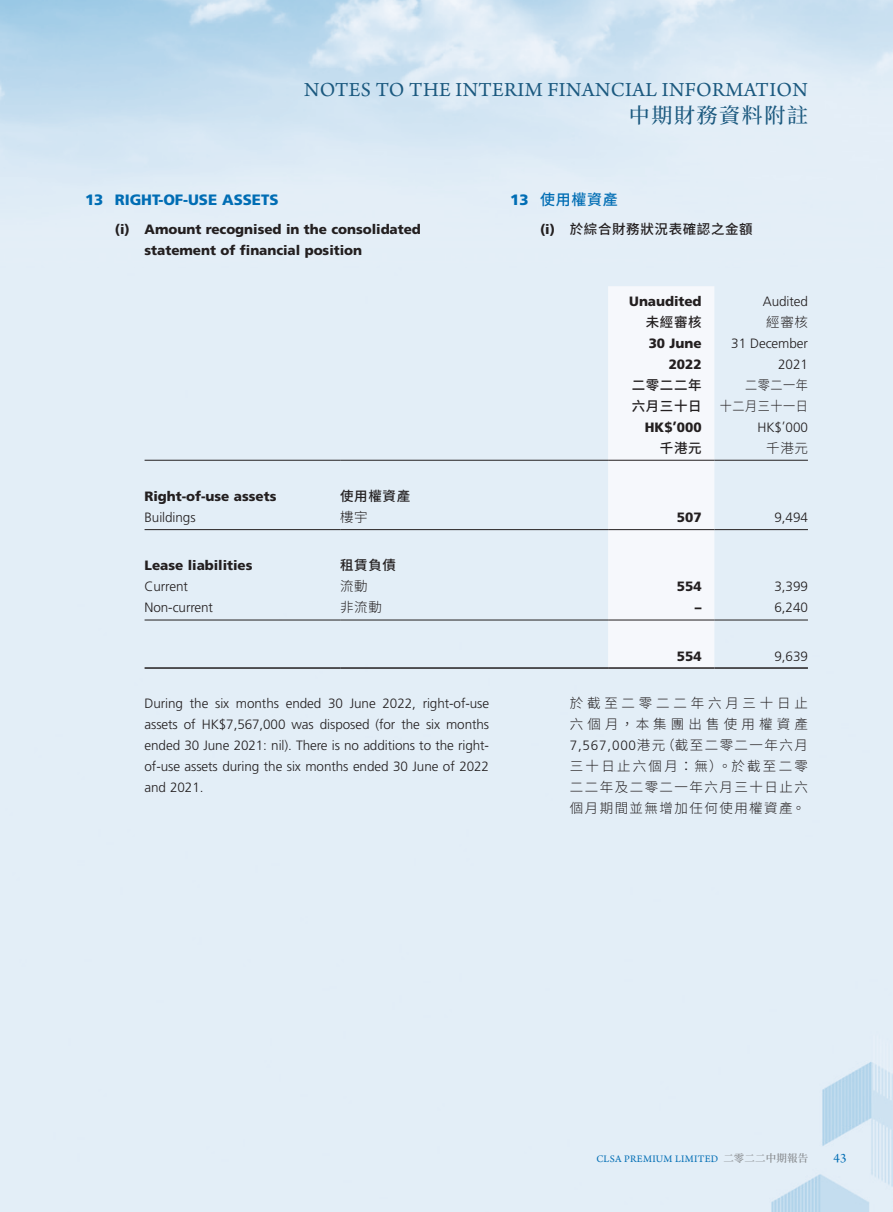
<style>
.page{position:relative;width:893px;height:1212px;background:#fff}
.page>*{position:absolute;margin:0;border:0;box-sizing:border-box;transform-origin:0 0}
.t1{font:21px "Arno Pro";letter-spacing:.015em;color:#1b597f}
.t2{font:500 21px "Source Han Serif TC";letter-spacing:.075em;color:#1b597f}
.Heading_1{font:900 15px "Frutiger LT Std";letter-spacing:-.005em;color:#006db4}
.C_Heading_1{font:500 15px "Source Han Sans TC";letter-spacing:.045em;color:#006db4}
.Body_Text{font:300 13.5px/21px "Frutiger LT Std";letter-spacing:-.005em;color:#231f20;text-align:justify}
.C_Body_Text{font:300 13.5px/21px "Source Han Sans TC";letter-spacing:.11em;color:#231f20;text-align:justify}
.Body_Text-2{font:900 13.5px "Frutiger LT Std";letter-spacing:-.005em;color:#231f20}
.Heading_2{font:900 13.5px/21px "Frutiger LT Std";letter-spacing:-.005em;color:#231f20}
.Body_Text-3{font:500 13.5px "Source Han Sans TC";letter-spacing:.045em;color:#231f20}
.C_Heading_2{font:500 13.5px "Source Han Sans TC";letter-spacing:.045em;color:#231f20}
.Body_Text-4{font:300 13.5px "Source Han Sans TC";letter-spacing:.045em;color:#231f20}
.Body_Text-5{font:300 13.5px "Source Han Sans TC";letter-spacing:.045em;color:#231f20;scale:.9 1}
.t3{font:13.5px "Arno Pro";color:#006db4}
.t4{font:10.5px "Arno Pro";letter-spacing:.025em;color:#006db4}
.s1{font-family:"Frutiger LT Std";font-weight:900}
.s2{font-family:"Frutiger LT Std"}
.s3{font-family:"Source Han Serif TC";font-weight:500;color:#808285}
</style>
<div class="page">
<div style="left:608px;top:286px;width:106px;height:381px;background:#f6f8fc"></div>
<hr style="left:145px;top:460px;width:195px;height:1px;background:#231f20">
<hr style="left:340px;top:460px;width:268px;height:1px;background:#231f20">
<hr style="left:608px;top:460px;width:106px;height:1px;background:#231f20">
<hr style="left:714px;top:460px;width:94px;height:1px;background:#231f20">
<hr style="left:145px;top:529px;width:195px;height:1px;background:#231f20">
<hr style="left:340px;top:529px;width:268px;height:1px;background:#231f20">
<hr style="left:608px;top:529px;width:106px;height:1px;background:#231f20">
<hr style="left:714px;top:529px;width:94px;height:1px;background:#231f20">
<hr style="left:145px;top:620px;width:195px;height:1px;background:#231f20">
<hr style="left:340px;top:620px;width:268px;height:1px;background:#231f20">
<hr style="left:608px;top:620px;width:106px;height:1px;background:#231f20">
<hr style="left:714px;top:620px;width:94px;height:1px;background:#231f20">
<hr style="left:145px;top:667px;width:195px;height:2px;background:#231f20">
<hr style="left:340px;top:667px;width:268px;height:2px;background:#231f20">
<hr style="left:608px;top:667px;width:106px;height:2px;background:#231f20">
<hr style="left:714px;top:667px;width:94px;height:2px;background:#231f20">
<h1 class="t1" style="left:304px;top:78px;width:505px">NOTES TO THE INTERIM FINANCIAL INFORMATION</h1>
<h1 class="t2" style="left:629px;top:104px;width:181px">中期財務資料附註</h1>
<p class="Heading_1" style="left:85px;top:190px;width:195px">13 RIGHT-OF-USE ASSETS</p>
<p class="Heading_2" style="left:145px;top:219px;width:278px;text-indent:-30px">(i) Amount recognised in the consolidated statement of financial position</p>
<p class="C_Heading_1" style="left:510px;top:191px;width:109px"><span class="s1">13</span> 使用權資產</p>
<p class="C_Heading_2" style="left:540px;top:221px;width:214px"><span class="s1">(i)</span> 於綜合財務狀況表確認之金額</p>
<p class="Body_Text-2" style="left:629px;top:293px;width:74px">Unaudited</p>
<p class="Body_Text" style="left:763px;top:291px;width:47px">Audited</p>
<p class="Body_Text-3" style="left:646px;top:314px;width:57px">未經審核</p>
<p class="Body_Text-4" style="left:766px;top:314px;width:43px">經審核</p>
<p class="Body_Text-2" style="left:649px;top:335px;width:54px">30 June</p>
<p class="Body_Text-2" style="left:669px;top:356px;width:34px">2022</p>
<p class="Body_Text" style="left:731px;top:333px;width:78px">31 December</p>
<p class="Body_Text" style="left:778px;top:354px;width:31px">2021</p>
<p class="Body_Text-3" style="left:632px;top:377px;width:71px">二零二二年</p>
<p class="Body_Text-3" style="left:632px;top:398px;width:71px">六月三十日</p>
<p class="Body_Text-5" style="left:745px;top:377px;width:71px">二零二一年</p>
<p class="Body_Text-5" style="left:720px;top:398px;width:99px">十二月三十一日</p>
<p class="Body_Text-2" style="left:645px;top:419px;width:58px">HK$’000</p>
<p class="Body_Text" style="left:757px;top:417px;width:52px">HK$’000</p>
<p class="Body_Text-3" style="left:660px;top:440px;width:43px">千港元</p>
<p class="Body_Text-4" style="left:766px;top:440px;width:43px">千港元</p>
<p class="Body_Text-2" style="left:145px;top:488px;width:133px">Right-of-use assets</p>
<p class="Body_Text-3" style="left:340px;top:488px;width:71px">使用權資產</p>
<p class="Body_Text" style="left:145px;top:507px;width:53px">Buildings</p>
<p class="Body_Text-4" style="left:340px;top:509px;width:29px">樓宇</p>
<p class="Body_Text-2" style="left:677px;top:509px;width:26px">507</p>
<p class="Body_Text" style="left:774px;top:507px;width:35px">9,494</p>
<p class="Body_Text-2" style="left:145px;top:557px;width:109px">Lease liabilities</p>
<p class="Body_Text-3" style="left:340px;top:558px;width:57px">租賃負債</p>
<p class="Body_Text" style="left:145px;top:576px;width:45px">Current</p>
<p class="Body_Text-4" style="left:340px;top:579px;width:29px">流動</p>
<p class="Body_Text-2" style="left:677px;top:578px;width:26px">554</p>
<p class="Body_Text" style="left:774px;top:576px;width:35px">3,399</p>
<p class="Body_Text" style="left:145px;top:597px;width:70px">Non-current</p>
<p class="Body_Text-4" style="left:340px;top:600px;width:43px">非流動</p>
<p class="Body_Text-2" style="left:695px;top:599px;width:8px">–</p>
<p class="Body_Text" style="left:774px;top:597px;width:35px">6,240</p>
<p class="Body_Text-2" style="left:677px;top:648px;width:26px">554</p>
<p class="Body_Text" style="left:774px;top:646px;width:35px">9,639</p>
<p class="Body_Text" style="left:145px;top:692px;width:346px">During the six months ended 30 June 2022, right-of-use assets of HK$7,567,000 was disposed (for the six months ended 30 June 2021: nil). There is no additions to the right&shy;of-use assets during the six months ended 30 June of 2022 and 2021.</p>
<p class="C_Body_Text" style="left:570px;top:692px;width:240px">於截至二零二二年六月三十日止六個月，本集團出售使用權資產<span class="s2">7,567,000</span>港元（截至二零二一年六月三十日止六個月：無）。於截至二零二二年及二零二一年六月三十日止六個月期間並無增加任何使用權資產。</p>
<p class="t4" style="left:596px;top:1153px;width:213px">CLSA PREMIUM LIMITED <span class="s3">二零二二中期報告</span></p>
<p class="t3" style="left:833px;top:1150px;width:15px">43</p>
</div>
